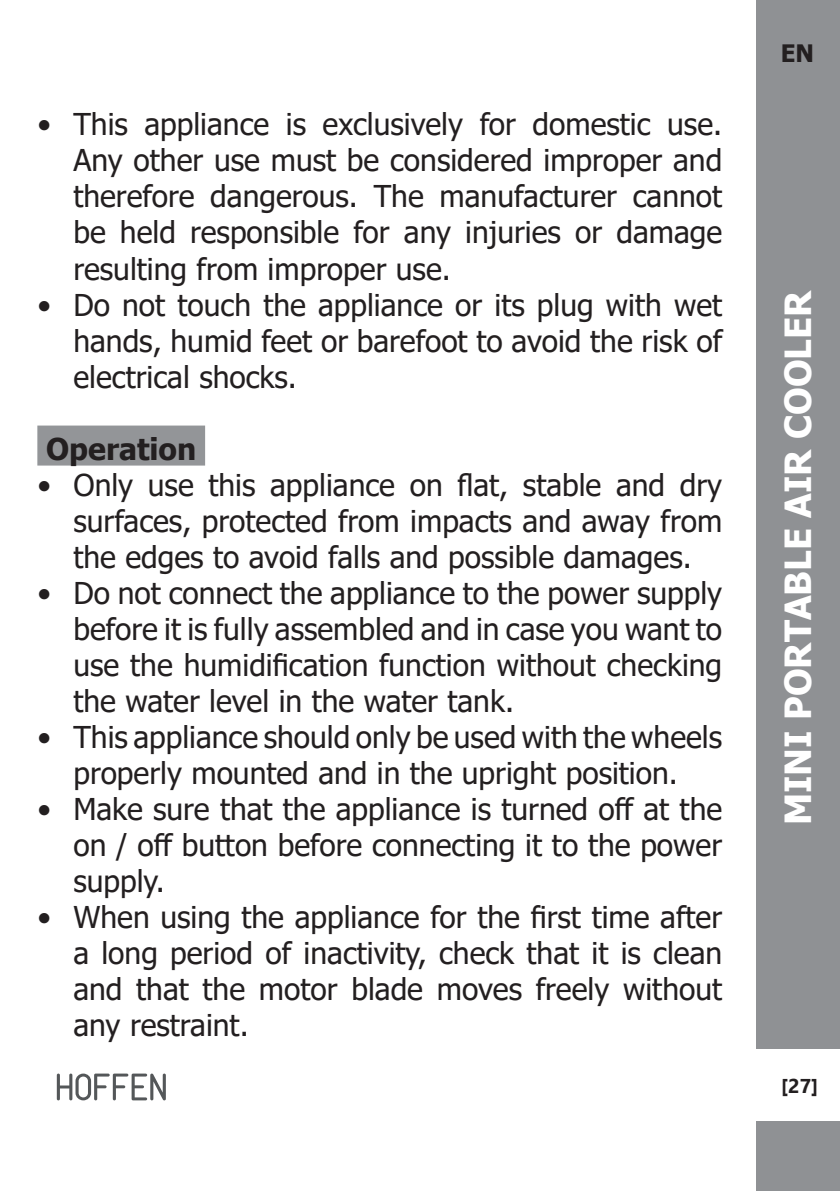
<style>
.page{position:relative;width:840px;height:1191px;background:#fff}
.page>*{position:absolute;margin:0;border:0;box-sizing:border-box;transform-origin:0 0}
.t1{font:700 36px "Tahoma";color:#fff}
.t2{font:30px/36px "Tahoma";color:#231f20;text-align:justify}
.Subtítulos{font:700 30px "Tahoma";color:#231f20}
.t3{font:700 24px "Tahoma";color:#231f20}
.t4{font:700 20px "Ebrima";color:#231f20}
</style>
<div class="page">
<div style="left:755px;top:0;width:84px;height:1191px;background:#8f9194"></div>
<div style="left:754px;top:1049px;width:85px;height:72px;background:#fff"></div>
<svg style="left:57px;top:1073px;width:109px;height:27px"></svg>
<div style="left:37px;top:425px;width:168px;height:40px;background:#939598"></div>
<p class="t2" style="left:73px;top:108px;width:650px;text-indent:-36px">• This appliance is exclusively for domestic use.<br>Any other use must be considered improper and therefore dangerous. The manufacturer cannot be held responsible for any injuries or damage resulting from improper use.</p>
<p class="t2" style="left:73px;top:288px;width:650px;text-indent:-36px">• Do not touch the appliance or its plug with wet hands, humid feet or barefoot to avoid the risk of electrical shocks.</p>
<p class="Subtítulos" style="left:46px;top:427px;width:152px">Operation</p>
<p class="t2" style="left:73px;top:468px;width:650px;text-indent:-36px">• Only use this appliance on flat, stable and dry surfaces, protected from impacts and away from the edges to avoid falls and possible damages.</p>
<p class="t2" style="left:73px;top:576px;width:650px;text-indent:-36px">• Do not connect the appliance to the power supply before it is fully assembled and in case you want to use the humidification function without checking the water level in the water tank.</p>
<p class="t2" style="left:37px;top:720px;width:686px;text-align:center">• This appliance should only be used with the wheels properly mounted and in the upright position.</p>
<p class="t2" style="left:73px;top:792px;width:650px;text-indent:-36px">• Make sure that the appliance is turned off at the on / off button before connecting it to the power supply.</p>
<p class="t2" style="left:73px;top:900px;width:650px;text-indent:-36px">• When using the appliance for the first time after a long period of inactivity, check that it is clean and that the motor blade moves freely without any restraint.</p>
<p class="t3" style="left:780px;top:37px;width:35px">EN</p>
<p class="t1" style="left:772px;top:825px;width:537px;rotate:-90deg">MINI PORTABLE AIR COOLER</p>
<p class="t4" style="left:780px;top:1070px;width:39px">[27]</p>
</div>
